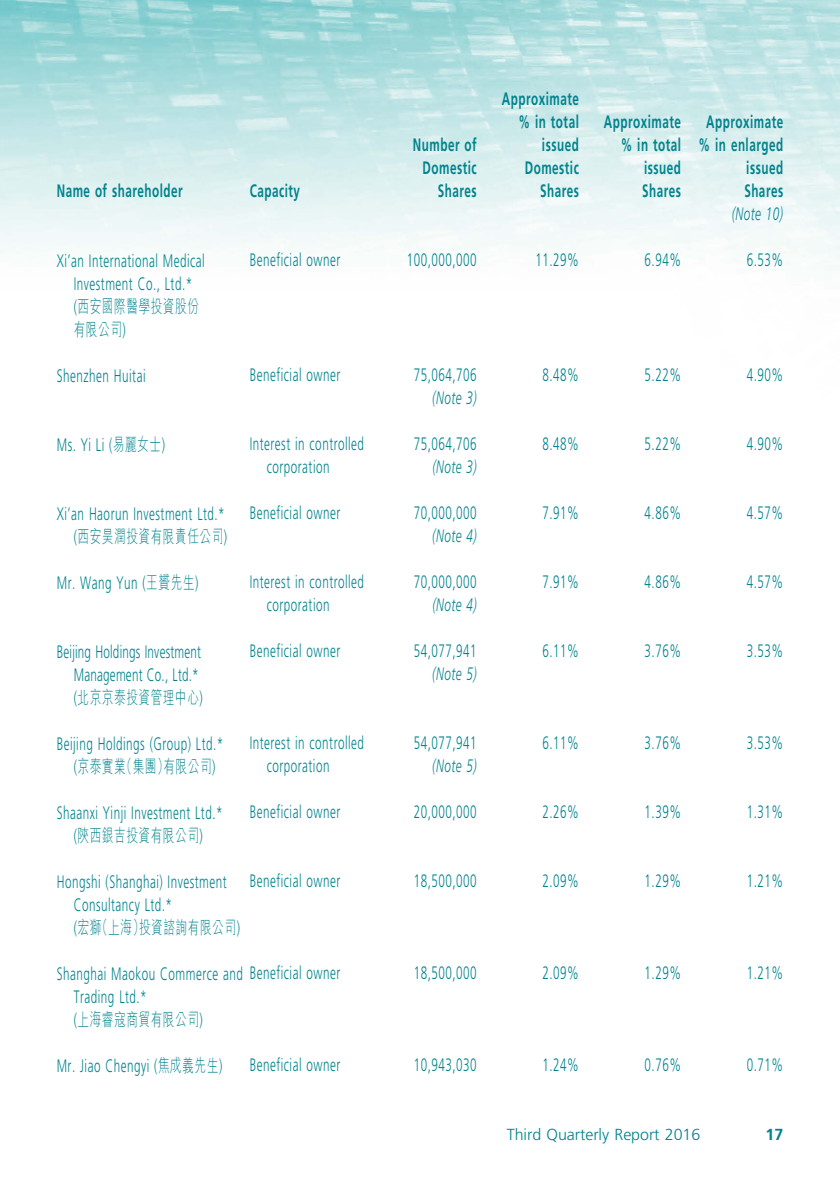
<style>
.page{position:relative;width:840px;height:1191px;background:#fff}
.page>*{position:absolute;margin:0;border:0;box-sizing:border-box;transform-origin:0 0}
.t1{font:300 18px/23px "Frutiger LT Std";letter-spacing:.04em;color:#00838d;scale:.65 1}
.t2{font:700 18px/23px "Frutiger LT Std";letter-spacing:.04em;color:#00838d;text-align:right;scale:.65 1}
.t3{font:300 18px/23px "M Hei HK";letter-spacing:.04em;color:#00838d;scale:.65 1}
.t4{font:italic 300 18px "Frutiger LT Std";letter-spacing:.04em;color:#00838d;scale:.65 1}
.t5{font:300 18px/23px "Frutiger LT Std";letter-spacing:.015em;color:#00838d;text-align:right;scale:.65 1}
.t6{font:300 16px "Frutiger LT Std";letter-spacing:-.005em;color:#00838d}
.t7{font:700 16px "Frutiger LT Std";color:#00838d}
.s1{font-family:"Frutiger LT Std"}
.s2{font-family:"M Hei HK"}
</style>
<div class="page">
<img style="left:0;top:0;width:839px;height:270px">
<p class="t2" style="left:57px;top:179px;width:195px">Name of shareholder</p>
<p class="t2" style="left:249px;top:179px;width:79px">Capacity</p>
<p class="t2" style="left:413px;top:133px;width:100px">Number of<br>Domestic<br>Shares</p>
<p class="t2" style="left:501px;top:87px;width:120px">Approximate % in total issued<br>Domestic<br>Shares</p>
<p class="t2" style="left:603px;top:110px;width:120px">Approximate % in total issued<br>Shares</p>
<p class="t2" style="left:698px;top:110px;width:132px">Approximate % in enlarged issued<br>Shares</p>
<p class="t4" style="left:731px;top:204px;width:81px">(Note 10)</p>
<p class="t1" style="left:57px;top:249px;width:229px;text-align:center">Xi’an International Medical<br>Investment Co., Ltd.*</p>
<p class="t3" style="left:74px;top:294px;width:194px"><span class="s1">(</span>西安國際醫學投資股份有限公司<span class="s1">)</span></p>
<p class="t1" style="left:249px;top:249px;width:141px">Beneficial owner</p>
<p class="t1" style="left:406px;top:249px;width:109px">100,000,000</p>
<p class="t1" style="left:535px;top:249px;width:68px">11.29%</p>
<p class="t1" style="left:644px;top:249px;width:58px">6.94%</p>
<p class="t1" style="left:746px;top:249px;width:58px">6.53%</p>
<p class="t1" style="left:57px;top:364px;width:138px">Shenzhen Huitai</p>
<p class="t1" style="left:249px;top:364px;width:141px">Beneficial owner</p>
<p class="t1" style="left:413px;top:364px;width:98px">75,064,706</p>
<p class="t4" style="left:432px;top:387px;width:70px">(Note 3)</p>
<p class="t1" style="left:542px;top:364px;width:58px">8.48%</p>
<p class="t1" style="left:644px;top:364px;width:58px">5.22%</p>
<p class="t1" style="left:746px;top:364px;width:58px">4.90%</p>
<p class="t1" style="left:57px;top:433px;width:168px">Ms. Yi Li (<span class="s2">易麗女士</span>)</p>
<p class="t1" style="left:266px;top:433px;width:151px;text-indent:-17px">Interest in controlled corporation</p>
<p class="t1" style="left:413px;top:433px;width:98px">75,064,706</p>
<p class="t4" style="left:432px;top:456px;width:70px">(Note 3)</p>
<p class="t1" style="left:542px;top:433px;width:58px">8.48%</p>
<p class="t1" style="left:644px;top:433px;width:58px">5.22%</p>
<p class="t1" style="left:746px;top:433px;width:58px">4.90%</p>
<p class="t1" style="left:57px;top:502px;width:260px">Xi’an Haorun Investment Ltd.*</p>
<p class="t3" style="left:74px;top:524px;width:237px"><span class="s1">(</span>西安昊潤投資有限責任公司<span class="s1">)</span></p>
<p class="t1" style="left:249px;top:502px;width:141px">Beneficial owner</p>
<p class="t1" style="left:413px;top:502px;width:98px">70,000,000</p>
<p class="t4" style="left:432px;top:525px;width:70px">(Note 4)</p>
<p class="t1" style="left:542px;top:502px;width:58px">7.91%</p>
<p class="t1" style="left:644px;top:502px;width:58px">4.86%</p>
<p class="t1" style="left:746px;top:502px;width:58px">4.57%</p>
<p class="t1" style="left:57px;top:571px;width:219px">Mr. Wang Yun (<span class="s2">王贇先生</span>)</p>
<p class="t1" style="left:266px;top:571px;width:151px;text-indent:-17px">Interest in controlled corporation</p>
<p class="t1" style="left:413px;top:571px;width:98px">70,000,000</p>
<p class="t4" style="left:432px;top:594px;width:70px">(Note 4)</p>
<p class="t1" style="left:542px;top:571px;width:58px">7.91%</p>
<p class="t1" style="left:644px;top:571px;width:58px">4.86%</p>
<p class="t1" style="left:746px;top:571px;width:58px">4.57%</p>
<p class="t5" style="left:57px;top:640px;width:223px">Beijing Holdings Investment<br>Management Co., Ltd.*</p>
<p class="t3" style="left:74px;top:685px;width:200px"><span class="s1">(</span>北京京泰投資管理中心<span class="s1">)</span></p>
<p class="t1" style="left:249px;top:640px;width:141px">Beneficial owner</p>
<p class="t1" style="left:413px;top:640px;width:98px">54,077,941</p>
<p class="t4" style="left:432px;top:663px;width:70px">(Note 5)</p>
<p class="t1" style="left:542px;top:640px;width:58px">6.11%</p>
<p class="t1" style="left:644px;top:640px;width:58px">3.76%</p>
<p class="t1" style="left:746px;top:640px;width:58px">3.53%</p>
<p class="t1" style="left:57px;top:732px;width:257px">Beijing Holdings (Group) Ltd.*</p>
<p class="t3" style="left:74px;top:754px;width:219px"><span class="s1">(</span>京泰實業（集團）有限公司<span class="s1">)</span></p>
<p class="t1" style="left:266px;top:732px;width:151px;text-indent:-17px">Interest in controlled corporation</p>
<p class="t1" style="left:413px;top:732px;width:98px">54,077,941</p>
<p class="t4" style="left:432px;top:755px;width:70px">(Note 5)</p>
<p class="t1" style="left:542px;top:732px;width:58px">6.11%</p>
<p class="t1" style="left:644px;top:732px;width:58px">3.76%</p>
<p class="t1" style="left:746px;top:732px;width:58px">3.53%</p>
<p class="t1" style="left:57px;top:801px;width:256px">Shaanxi Yinji Investment Ltd.*</p>
<p class="t3" style="left:74px;top:823px;width:200px"><span class="s1">(</span>陝西銀吉投資有限公司<span class="s1">)</span></p>
<p class="t1" style="left:249px;top:801px;width:141px">Beneficial owner</p>
<p class="t1" style="left:413px;top:801px;width:98px">20,000,000</p>
<p class="t1" style="left:542px;top:801px;width:58px">2.26%</p>
<p class="t1" style="left:644px;top:801px;width:58px">1.39%</p>
<p class="t1" style="left:746px;top:801px;width:58px">1.31%</p>
<p class="t1" style="left:74px;top:870px;width:237px;text-indent:-17px">Hongshi (Shanghai) Investment<br>Consultancy Ltd.*</p>
<p class="t3" style="left:74px;top:915px;width:257px"><span class="s1">(</span>宏獅（上海）投資諮詢有限公司<span class="s1">)</span></p>
<p class="t1" style="left:249px;top:870px;width:141px">Beneficial owner</p>
<p class="t1" style="left:413px;top:870px;width:98px">18,500,000</p>
<p class="t1" style="left:542px;top:870px;width:58px">2.09%</p>
<p class="t1" style="left:644px;top:870px;width:58px">1.29%</p>
<p class="t1" style="left:746px;top:870px;width:58px">1.21%</p>
<p class="t1" style="left:74px;top:962px;width:411px;text-indent:-17px">Shanghai Maokou Commerce and Beneficial owner<br>Trading Ltd.*</p>
<p class="t3" style="left:74px;top:1007px;width:200px"><span class="s1">(</span>上海睿寇商貿有限公司<span class="s1">)</span></p>
<p class="t1" style="left:413px;top:961px;width:98px">18,500,000</p>
<p class="t1" style="left:542px;top:961px;width:58px">2.09%</p>
<p class="t1" style="left:644px;top:961px;width:58px">1.29%</p>
<p class="t1" style="left:746px;top:961px;width:58px">1.21%</p>
<p class="t1" style="left:57px;top:1054px;width:256px">Mr. Jiao Chengyi (<span class="s2">焦成義先生</span>)</p>
<p class="t1" style="left:249px;top:1054px;width:141px">Beneficial owner</p>
<p class="t1" style="left:413px;top:1054px;width:98px">10,943,030</p>
<p class="t1" style="left:542px;top:1054px;width:58px">1.24%</p>
<p class="t1" style="left:644px;top:1054px;width:58px">0.76%</p>
<p class="t1" style="left:746px;top:1054px;width:58px">0.71%</p>
<p class="t6" style="left:506px;top:1125px;width:195px">Third Quarterly Report 2016</p>
<p class="t7" style="left:765px;top:1124px;width:19px">17</p>
</div>
